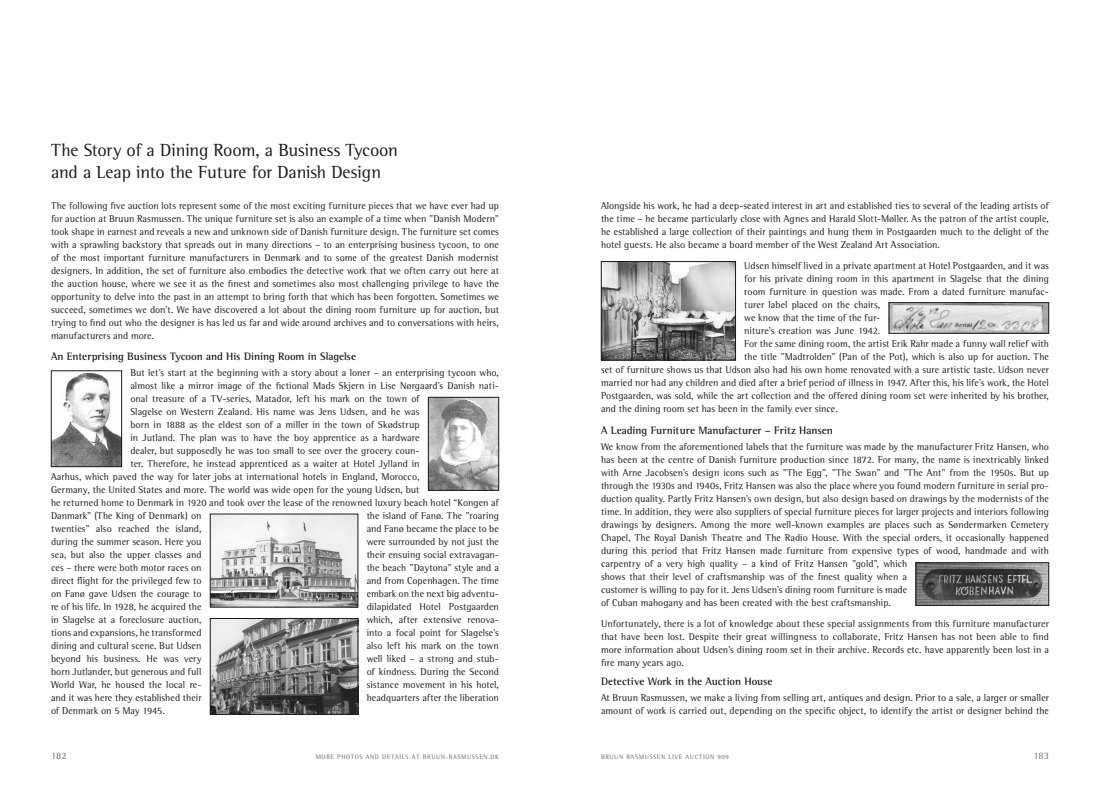
<style>
.page{position:relative;width:1100px;height:794px;background:#fff}
.page>*{position:absolute;margin:0;border:0;box-sizing:border-box;transform-origin:0 0}
.t1{font:18px/22px "Rotis Semi Serif";letter-spacing:-.005em;color:#1b1a19}
.t2{font:700 11px "Rotis Semi Serif";letter-spacing:-.005em;color:#1b1a19}
.t3{font:10px/13px "Rotis Semi Serif";letter-spacing:.005em;color:#1b1a19;text-align:justify}
.t4{font:10px "Rotis Semi Serif";color:#6b6b6b}
.t5{font:6.5px "Rotis Semi Serif";letter-spacing:.095em;color:#6b6b6b}
</style>
<div class="page">
<img style="left:430px;top:399px;width:67px;height:89px">
<div style="left:428px;top:397px;width:71px;height:93px;border:1px solid #1b1a19"></div>
<img style="left:53px;top:372px;width:67px;height:93px">
<div style="left:51px;top:370px;width:71px;height:97px;border:1px solid #1b1a19"></div>
<img style="left:212px;top:516px;width:144px;height:89px">
<img style="left:212px;top:620px;width:144px;height:92px">
<div style="left:210px;top:618px;width:148px;height:96px;border:1px solid #1b1a19"></div>
<img style="left:603px;top:263px;width:131px;height:95px">
<div style="left:601px;top:261px;width:135px;height:99px;border:1px solid #1b1a19"></div>
<img style="left:891px;top:304px;width:156px;height:27px">
<div style="left:889px;top:302px;width:160px;height:31px;border:1px solid #1b1a19"></div>
<img style="left:918px;top:564px;width:129px;height:39px">
<div style="left:916px;top:562px;width:133px;height:43px;border:1px solid #1b1a19"></div>
<h1 class="t1" style="left:51px;top:139px;width:348px">The Story of a Dining Room, a Business Tycoon and a Leap into the Future for Danish Design</h1>
<p class="t3" style="left:51px;top:199px;width:449px">The following five auction lots represent some of the most exciting furniture pieces that we have ever had up for auction at Bruun Rasmussen. The unique furniture set is also an example of a time when ”Danish Modern” took shape in earnest and reveals a new and unknown side of Danish furniture design. The furniture set comes with a sprawling backstory that spreads out in many directions – to an enterprising business tycoon, to one of the most important furniture manufacturers in Denmark and to some of the greatest Danish modernist designers. In addition, the set of furniture also embodies the detective work that we often carry out here at the auction house, where we see it as the finest and sometimes also most challenging privilege to have the opportunity to delve into the past in an attempt to bring forth that which has been forgotten. Sometimes we succeed, sometimes we don’t. We have discovered a lot about the dining room furniture up for auction, but trying to find out who the designer is has led us far and wide around archives and to conversations with heirs, manufacturers and more.</p>
<p class="t2" style="left:51px;top:350px;width:306px">An Enterprising Business Tycoon and His Dining Room in Slagelse</p>
<p class="t3" style="left:130px;top:366px;width:370px">But let’s start at the beginning with a story about a loner – an enterprising tycoon who,</p>
<p class="t3" style="left:130px;top:379px;width:370px">almost like a mirror image of the fictional Mads Skjern in Lise Nørgaard’s Danish nati-</p>
<p class="t3" style="left:130px;top:392px;width:291px">onal treasure of a TV-series, Matador, left his mark on the town of</p>
<p class="t3" style="left:130px;top:405px;width:291px">Slagelse on Western Zealand. His name was Jens Udsen, and he was</p>
<p class="t3" style="left:130px;top:418px;width:291px">born in 1888 as the eldest son of a miller in the town of Skødstrup</p>
<p class="t3" style="left:130px;top:431px;width:291px">in Jutland. The plan was to have the boy apprentice as a hardware</p>
<p class="t3" style="left:130px;top:444px;width:291px">dealer, but supposedly he was too small to see over the grocery coun-</p>
<p class="t3" style="left:130px;top:457px;width:291px">ter. Therefore, he instead apprenticed as a waiter at Hotel Jylland in</p>
<p class="t3" style="left:51px;top:470px;width:370px">Aarhus, which paved the way for later jobs at international hotels in England, Morocco,</p>
<p class="t3" style="left:51px;top:483px;width:370px">Germany, the United States and more. The world was wide open for the young Udsen, but</p>
<p class="t3" style="left:51px;top:496px;width:449px">he returned home to Denmark in 1920 and took over the lease of the renowned luxury beach hotel “Kongen af</p>
<p class="t3" style="left:51px;top:509px;width:152px">Danmark” (The King of Denmark) on</p>
<p class="t3" style="left:367px;top:509px;width:134px">the island of Fanø. The ”roaring</p>
<p class="t3" style="left:51px;top:522px;width:152px">twenties” also reached the island,</p>
<p class="t3" style="left:367px;top:522px;width:134px">and Fanø became the place to be</p>
<p class="t3" style="left:51px;top:535px;width:152px">during the summer season. Here you</p>
<p class="t3" style="left:367px;top:535px;width:134px">were surrounded by not just the</p>
<p class="t3" style="left:51px;top:548px;width:152px">sea, but also the upper classes and</p>
<p class="t3" style="left:367px;top:548px;width:134px">their ensuing social extravagan-</p>
<p class="t3" style="left:51px;top:561px;width:152px">ces – there were both motor races on</p>
<p class="t3" style="left:367px;top:561px;width:134px">the beach ”Daytona” style and a</p>
<p class="t3" style="left:51px;top:574px;width:152px">direct flight for the privileged few to</p>
<p class="t3" style="left:367px;top:574px;width:134px">and from Copenhagen. The time</p>
<p class="t3" style="left:51px;top:587px;width:152px">on Fanø gave Udsen the courage to</p>
<p class="t3" style="left:367px;top:587px;width:134px">embark on the next big adventu-</p>
<p class="t3" style="left:51px;top:600px;width:152px">re of his life. In 1928, he acquired the</p>
<p class="t3" style="left:367px;top:600px;width:134px">dilapidated Hotel Postgaarden</p>
<p class="t3" style="left:51px;top:613px;width:152px">in Slagelse at a foreclosure auction,</p>
<p class="t3" style="left:367px;top:613px;width:134px">which, after extensive renova-</p>
<p class="t3" style="left:51px;top:626px;width:152px">tions and expansions, he transformed</p>
<p class="t3" style="left:367px;top:626px;width:134px">into a focal point for Slagelse’s</p>
<p class="t3" style="left:51px;top:639px;width:152px">dining and cultural scene. But Udsen</p>
<p class="t3" style="left:367px;top:639px;width:134px">also left his mark on the town</p>
<p class="t3" style="left:51px;top:652px;width:152px">beyond his business. He was very</p>
<p class="t3" style="left:367px;top:652px;width:134px">well liked – a strong and stub-</p>
<p class="t3" style="left:51px;top:665px;width:152px">born Jutlander, but generous and full</p>
<p class="t3" style="left:367px;top:665px;width:134px">of kindness. During the Second</p>
<p class="t3" style="left:51px;top:678px;width:152px">World War, he housed the local re-</p>
<p class="t3" style="left:367px;top:678px;width:134px">sistance movement in his hotel,</p>
<p class="t3" style="left:51px;top:691px;width:152px">and it was here they established their</p>
<p class="t3" style="left:367px;top:691px;width:134px">headquarters after the liberation</p>
<p class="t3" style="left:51px;top:704px;width:115px">of Denmark on 5 May 1945.</p>
<p class="t3" style="left:601px;top:199px;width:449px">Alongside his work, he had a deep-seated interest in art and established ties to several of the leading artists of the time – he became particularly close with Agnes and Harald Slott-Møller. As the patron of the artist couple, he established a large collection of their paintings and hung them in Postgaarden much to the delight of the hotel guests. He also became a board member of the West Zealand Art Association.</p>
<p class="t3" style="left:744px;top:259px;width:306px">Udsen himself lived in a private apartment at Hotel Postgaarden, and it was</p>
<p class="t3" style="left:744px;top:272px;width:306px">for his private dining room in this apartment in Slagelse that the dining</p>
<p class="t3" style="left:744px;top:285px;width:306px">room furniture in question was made. From a dated furniture manufac-</p>
<p class="t3" style="left:744px;top:298px;width:137px">turer label placed on the chairs,</p>
<p class="t3" style="left:744px;top:311px;width:138px">we know that the time of the fur-</p>
<p class="t3" style="left:744px;top:324px;width:138px">niture’s creation was June 1942.</p>
<p class="t3" style="left:744px;top:337px;width:306px">For the same dining room, the artist Erik Rahr made a funny wall relief with</p>
<p class="t3" style="left:744px;top:350px;width:306px">the title ”Madtrolden” (Pan of the Pot), which is also up for auction. The</p>
<p class="t3" style="left:601px;top:363px;width:449px">set of furniture shows us that Udson also had his own home renovated with a sure artistic taste. Udson never</p>
<p class="t3" style="left:601px;top:376px;width:449px">married nor had any children and died after a brief period of illness in 1947. After this, his life’s work, the Hotel</p>
<p class="t3" style="left:601px;top:389px;width:449px">Postgaarden, was sold, while the art collection and the offered dining room set were inherited by his brother,</p>
<p class="t3" style="left:601px;top:402px;width:238px">and the dining room set has been in the family ever since.</p>
<p class="t2" style="left:601px;top:424px;width:233px">A Leading Furniture Manufacturer – Fritz Hansen</p>
<p class="t3" style="left:601px;top:440px;width:449px;text-align:left">We know from the aforementioned labels that the furniture was made by the manufacturer Fritz Hansen, who has been at the centre of Danish furniture production since 1872. For many, the name is inextricably linked with Arne Jacobsen’s design icons such as ”The Egg”, ”The Swan” and ”The Ant” from the 1950s. But up through the 1930s and 1940s, Fritz Hansen was also the place where you found modern furniture in serial pro&shy;duction quality. Partly Fritz Hansen’s own design, but also design based on drawings by the modernists of the time. In addition, they were also suppliers of special furniture pieces for larger projects and interiors following drawings by designers. Among the more well-known examples are places such as Søndermarken Cemetery Chapel, The Royal Danish Theatre and The Radio House. With the special orders, it occasionally happened during this period that Fritz Hansen made furniture from expensive types of wood, handmade and with carpentry of a very high quality – a kind of Fritz Hansen ”gold”, which<br>shows that their level of craftsmanship was of the finest quality when a<br>customer is willing to pay for it. Jens Udsen’s dining room furniture is made<br>of Cuban mahogany and has been created with the best craftsmanship.</p>
<p class="t3" style="left:601px;top:617px;width:449px">Unfortunately, there is a lot of knowledge about these special assignments from this furniture manufacturer that have been lost. Despite their great willingness to collaborate, Fritz Hansen has not been able to find more information about Udsen’s dining room set in their archive. Records etc. have apparently been lost in a fire many years ago.</p>
<p class="t2" style="left:601px;top:675px;width:173px">Detective Work in the Auction House</p>
<p class="t3" style="left:601px;top:691px;width:449px">At Bruun Rasmussen, we make a living from selling art, antiques and design. Prior to a sale, a larger or smaller amount of work is carried out, depending on the specific object, to identify the artist or designer behind the</p>
<p class="t4" style="left:51px;top:750px;width:17px">182</p>
<p class="t5" style="left:316px;top:752px;width:185px">MORE PHOTOS AND DETAILS AT BRUUN-RASMUSSEN.DK</p>
<p class="t5" style="left:601px;top:752px;width:129px">BRUUN RASMUSSEN LIVE AUCTION 909</p>
<p class="t4" style="left:1033px;top:750px;width:17px">183</p>
</div>
